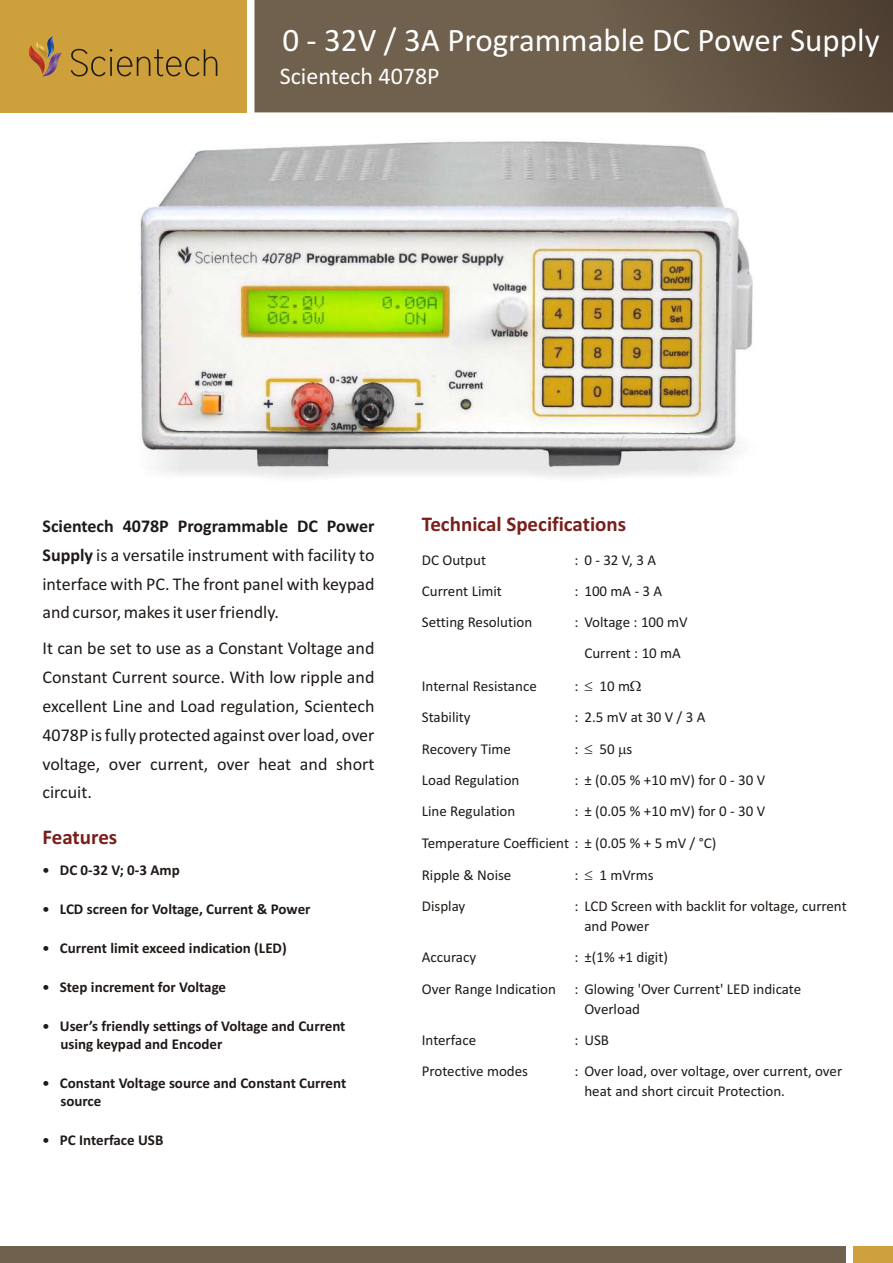
<style>
.page{position:relative;width:893px;height:1263px;background:#fff}
.page>*{position:absolute;margin:0;border:0;box-sizing:border-box;transform-origin:0 0}
.t1{font:33px "Calibri";color:#fff}
.t2{font:24px "Calibri";color:#fff}
.t3{font:700 21px "Calibri";color:#781f1a}
.t4{font:18px/28.8px "Calibri";color:#1f1a17;text-align:justify}
.t5{font:15px/31.2px "Calibri";color:#1f1a17}
.t6{font:700 15px/18px "Calibri";color:#1f1a17}
.s1{font-weight:700}
</style>
<div class="page">
<div style="left:1px;top:1246px;width:845px;height:17px;background:#70614f"></div>
<div style="left:854px;top:1246px;width:39px;height:17px;background:#cfa13d"></div>
<img style="left:139px;top:141px;width:614px;height:331px">
<img style="left:242px;top:283px;width:207px;height:55px">
<svg style="left:254px;top:0;width:639px;height:112px;background:#685948"></svg>
<div style="left:0;top:0;width:246px;height:112px;background:#cea03c"></div>
<svg style="left:71px;top:49px;width:146px;height:27px"></svg>
<svg style="left:29px;top:36px;width:33px;height:40px"></svg>
<h1 class="t1" style="left:282px;top:26px;width:599px">0 - 32V / 3A Programmable DC Power Supply</h1>
<h2 class="t2" style="left:280px;top:66px;width:161px">Scientech 4078P</h2>
<p class="t4" style="left:43px;top:513px;width:334px"><span class="s1">Scientech 4078P Programmable DC Power Supply</span> is a versatile instrument with facility to interface with PC. The front panel with keypad and cursor, makes it user friendly.</p>
<p class="t4" style="left:42px;top:635px;width:334px">It can be set to use as a Constant Voltage and Constant Current source. With low ripple and excellent Line and Load regulation, Scientech 4078P is fully protected against over load, over voltage, over current, over heat and short circuit.</p>
<h3 class="t3" style="left:43px;top:828px;width:76px">Features</h3>
<p class="t6" style="left:60px;top:863px;width:121px">DC 0-32 V; 0-3 Amp</p>
<p class="t6" style="left:60px;top:902px;width:252px">LCD screen for Voltage, Current &amp; Power</p>
<p class="t6" style="left:60px;top:941px;width:228px">Current limit exceed indication (LED)</p>
<p class="t6" style="left:60px;top:980px;width:168px">Step increment for Voltage</p>
<p class="t6" style="left:60px;top:1019px;width:287px">User’s friendly settings of Voltage and Current using keypad and Encoder</p>
<p class="t6" style="left:60px;top:1076px;width:288px">Constant Voltage source and Constant Current source</p>
<p class="t6" style="left:60px;top:1133px;width:105px">PC Interface USB</p>
<h3 class="t3" style="left:422px;top:515px;width:206px">Technical Specifications</h3>
<p class="t5" style="left:422px;top:545px;width:66px">DC Output</p>
<p class="t5" style="left:574px;top:545px;width:83px">: 0 - 32 V, 3 A</p>
<p class="t5" style="left:422px;top:576px;width:81px">Current Limit</p>
<p class="t5" style="left:574px;top:576px;width:89px">: 100 mA - 3 A</p>
<p class="t5" style="left:422px;top:608px;width:112px">Setting Resolution</p>
<p class="t5" style="left:574px;top:608px;width:115px;text-align:center">: Voltage : 100 mV<br>Current : 10 mA</p>
<p class="t5" style="left:422px;top:671px;width:117px">Internal Resistance</p>
<p class="t5" style="left:422px;top:702px;width:50px">Stability</p>
<p class="t5" style="left:574px;top:671px;width:6px">:</p>
<p class="t5" style="left:599px;top:671px;width:32px">10 m</p>
<p class="t5" style="left:574px;top:702px;width:133px">: 2.5 mV at 30 V / 3 A</p>
<p class="t5" style="left:422px;top:735px;width:91px">Recovery Time</p>
<p class="t5" style="left:574px;top:735px;width:6px">:</p>
<p class="t5" style="left:599px;top:735px;width:35px">50 s</p>
<p class="t5" style="left:422px;top:766px;width:99px">Load Regulation</p>
<p class="t5" style="left:574px;top:766px;width:192px">: ± (0.05 % +10 mV) for 0 - 30 V</p>
<p class="t5" style="left:422px;top:797px;width:95px">Line Regulation</p>
<p class="t5" style="left:422px;top:797px;width:345px;text-indent:153px">: ± (0.05 % +10 mV) for 0 - 30 V<br>Temperature Coefficient : ± (0.05 % + 5 mV / °C)</p>
<p class="t5" style="left:422px;top:861px;width:91px">Ripple &amp; Noise</p>
<p class="t5" style="left:574px;top:861px;width:6px">:</p>
<p class="t5" style="left:599px;top:861px;width:56px">1 mVrms</p>
<p class="t5" style="left:422px;top:892px;width:45px">Display</p>
<p class="t5" style="left:584px;top:897px;width:264px;line-height:20.1px;text-indent:-10px">: LCD Screen with backlit for voltage, current and Power</p>
<p class="t5" style="left:422px;top:943px;width:56px">Accuracy</p>
<p class="t5" style="left:422px;top:943px;width:381px;text-indent:153px">: ±(1% +1 digit)<br>Over Range Indication : Glowing 'Over Current' LED indicate</p>
<p class="t5" style="left:584px;top:994px;width:57px">Overload</p>
<p class="t5" style="left:422px;top:1025px;width:56px">Interface</p>
<p class="t5" style="left:574px;top:1025px;width:36px">: USB</p>
<p class="t5" style="left:422px;top:1057px;width:108px">Protective modes</p>
<p class="t5" style="left:584px;top:1062px;width:259px;line-height:20.1px;text-indent:-10px">: Over load, over voltage, over current, over heat and short circuit Protection.</p>
</div>
